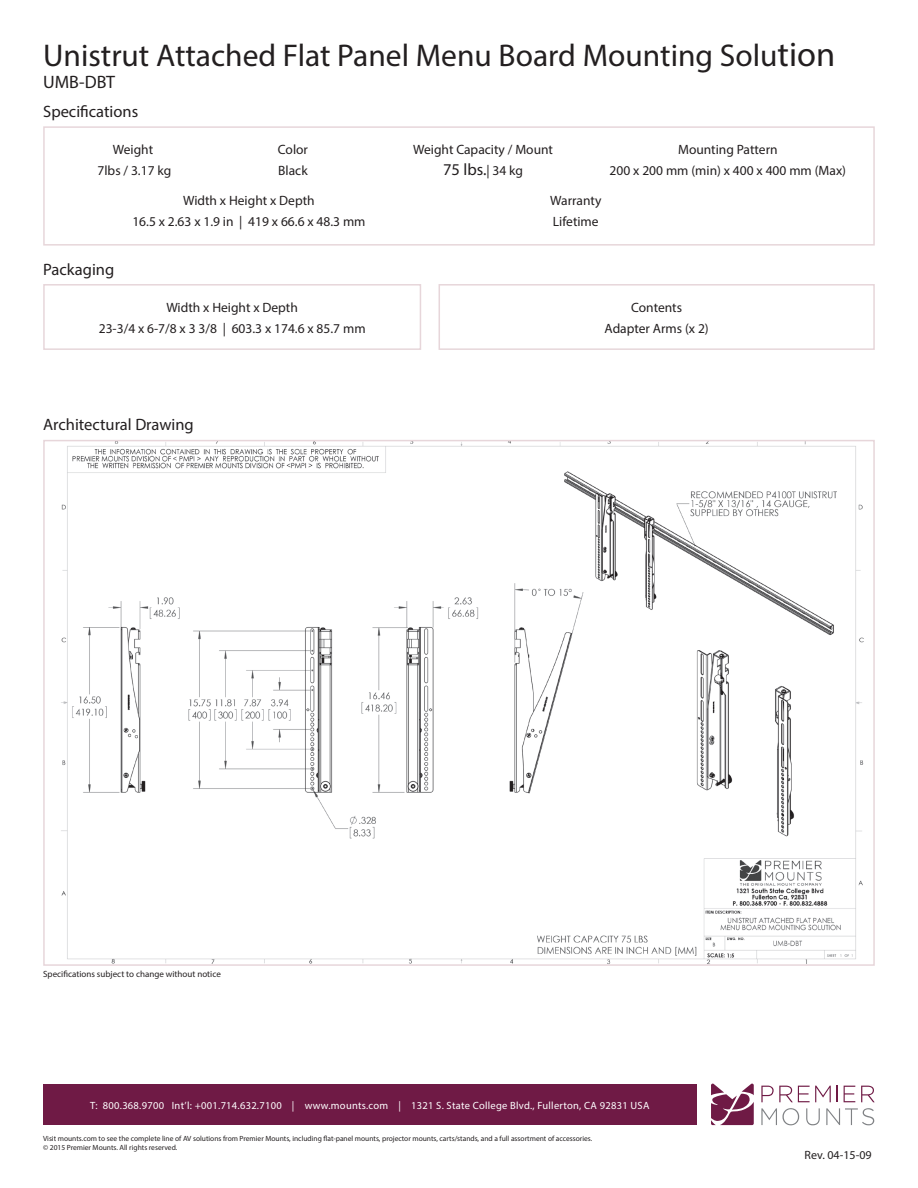
<style>
.page{position:relative;width:918px;height:1188px;background:#fff}
.page>*{position:absolute;margin:0;border:0;box-sizing:border-box;transform-origin:0 0}
.Main_Title{font:31.5px "Myriad Pro";color:#231f20}
.Main_Title-2{font:18px "Myriad Pro";color:#231f20}
.Section_Title{font:16.5px "Myriad Pro";color:#231f20}
.Spec{font:16.5px "Myriad Pro";color:#231f20}
.Spec-2{font:13.5px "Myriad Pro";color:#231f20}
.Spec_Header{font:13.5px "Myriad Pro";color:#231f20}
.SubDescription{font:12px "Myriad Pro";color:#231f20}
.ColorBar_Footer{font:10.5px "Myriad Pro";letter-spacing:.025em;color:#fff}
.Note{font:9px "Myriad Pro";color:#231f20}
.t1{font:7.5px "Myriad Pro";color:#231f20}
.s1{font-size:34.5px}
.s2{font-size:13.5px}
</style>
<div class="page">
<svg style="left:711px;top:1084px;width:43px;height:41px"></svg>
<svg style="left:761px;top:1086px;width:77px;height:16px"></svg>
<svg style="left:844px;top:1086px;width:11px;height:16px"></svg>
<svg style="left:861px;top:1086px;width:14px;height:16px"></svg>
<svg style="left:761px;top:1108px;width:38px;height:17px"></svg>
<svg style="left:806px;top:1108px;width:14px;height:17px"></svg>
<svg style="left:826px;top:1108px;width:48px;height:17px"></svg>
<div style="left:43px;top:1085px;width:653px;height:40px;background:#6f1a45"></div>
<div style="left:43px;top:126px;width:832px;height:120px;border:2px solid #e7d6da"></div>
<div style="left:43px;top:284px;width:378px;height:66px;border:2px solid #e7d6da"></div>
<div style="left:439px;top:284px;width:436px;height:66px;border:2px solid #e7d6da"></div>
<img style="left:61px;top:443px;width:803px;height:520px">
<p class="Main_Title" style="left:43px;top:36px;width:793px">Unistrut Attached Flat Panel Menu Board Mounting Solu<span class="s1">tion</span></p>
<p class="Main_Title-2" style="left:43px;top:71px;width:74px">UMB-DBT</p>
<p class="Section_Title" style="left:43px;top:101px;width:97px">Specifications</p>
<p class="Spec_Header" style="left:113px;top:141px;width:42px">Weight</p>
<p class="Spec-2" style="left:98px;top:162px;width:75px">7lbs / 3.17 kg</p>
<p class="Spec_Header" style="left:278px;top:141px;width:32px">Color</p>
<p class="Spec-2" style="left:278px;top:162px;width:31px">Black</p>
<p class="Section_Title" style="left:43px;top:259px;width:73px">Packaging</p>
<p class="Spec_Header" style="left:183px;top:192px;width:133px">Width x Height x Depth</p>
<p class="Spec-2" style="left:132px;top:213px;width:235px">16.5 x 2.63 x 1.9 in | 419 x 66.6 x 48.3 mm</p>
<p class="Spec_Header" style="left:166px;top:299px;width:133px">Width x Height x Depth</p>
<p class="Spec-2" style="left:99px;top:320px;width:268px">23-3/4 x 6-7/8 x 3 3/8 | 603.3 x 174.6 x 85.7 mm</p>
<p class="Section_Title" style="left:43px;top:414px;width:152px">Architectural Drawing</p>
<p class="Spec_Header" style="left:413px;top:141px;width:141px">Weight Capacity / Mount</p>
<p class="Spec" style="left:443px;top:159px;width:82px">75 lbs.<span class="s2">| 34 kg</span></p>
<p class="Spec_Header" style="left:550px;top:192px;width:53px">Warranty</p>
<p class="Spec-2" style="left:553px;top:213px;width:47px">Lifetime</p>
<p class="Spec_Header" style="left:678px;top:141px;width:101px">Mounting Pattern</p>
<p class="Spec-2" style="left:610px;top:162px;width:238px">200 x 200 mm (min) x 400 x 400 mm (Max)</p>
<p class="Spec_Header" style="left:631px;top:299px;width:52px">Contents</p>
<p class="Spec-2" style="left:605px;top:320px;width:106px">Adapter Arms (x 2)</p>
<p class="Note" style="left:43px;top:968px;width:179px">Specifications subject to change without notice</p>
<p class="ColorBar_Footer" style="left:90px;top:1099px;width:561px">T: 800.368.9700 Int’l: +001.714.632.7100 | www.mounts.com | 1321 S. State College Blvd., Fullerton, CA 92831 USA</p>
<p class="t1" style="left:43px;top:1134px;width:551px">Visit mounts.com to see the complete line of AV solutions from Premier Mounts, including flat-panel mounts, projector mounts, carts/stands, and a full assortment of accessories.</p>
<p class="t1" style="left:43px;top:1143px;width:136px">© 2015 Premier Mounts. All rights reserved.</p>
<p class="SubDescription" style="left:805px;top:1147px;width:69px">Rev. 04-15-09</p>
</div>
